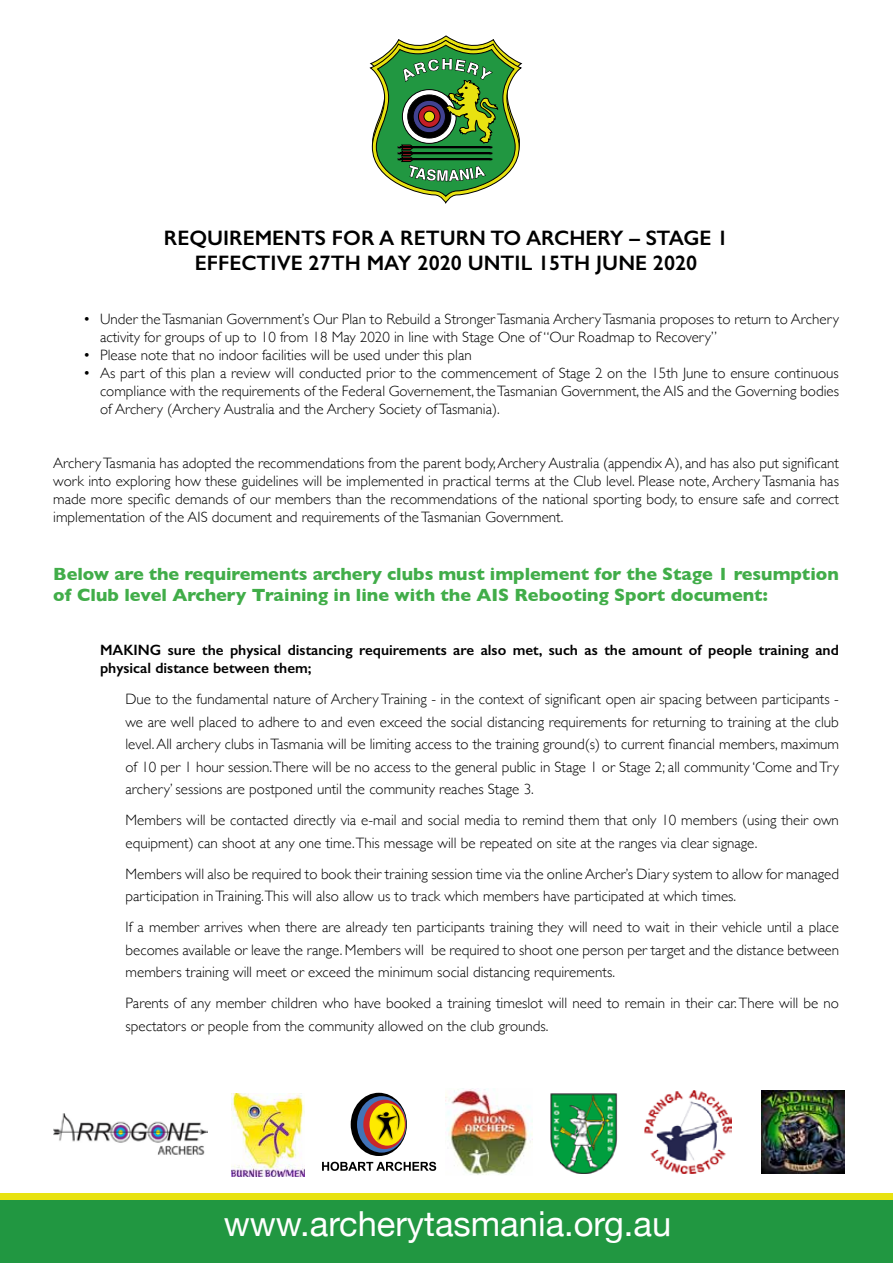
<style>
.page{position:relative;width:893px;height:1263px;background:#fff}
.page>*{position:absolute;margin:0;border:0;box-sizing:border-box;transform-origin:0 0}
.t1{font:34.5px "Helvetica Neue";color:#fff}
.t2{font:600 21px/25.2px "Gill Sans";color:#000;text-align:center}
.t3{font:700 18px/21.6px "Gill Sans";color:#41ad49}
.t4{font:300 15px/22.5px "Gill Sans";color:#000}
.t5{font:600 15px/18px "Gill Sans";color:#000}
</style>
<div class="page">
<div style="left:0;top:1193px;width:893px;height:70px;background:#e8e210"></div>
<div style="left:0;top:1201px;width:893px;height:62px;background:#219741"></div>
<img style="left:54px;top:1114px;width:154px;height:41px">
<img style="left:231px;top:1094px;width:74px;height:83px">
<img style="left:550px;top:1093px;width:68px;height:81px">
<img style="left:644px;top:1091px;width:87px;height:82px">
<svg style="left:322px;top:1162px;width:114px;height:9px"></svg>
<svg style="left:351px;top:1093px;width:56px;height:63px"></svg>
<div style="left:357px;top:1096px;width:49px;height:56px;background:#4273b8;border-radius:50%"></div>
<svg style="left:363px;top:1100px;width:43px;height:49px"></svg>
<div style="left:369px;top:1103px;width:36px;height:42px;background:#feea00;border-radius:50%"></div>
<img style="left:374px;top:1103px;width:27px;height:40px">
<svg style="left:378px;top:1105px;width:22px;height:35px"></svg>
<img style="left:446px;top:1089px;width:86px;height:86px">
<img style="left:762px;top:1091px;width:82px;height:82px">
<svg style="left:370px;top:36px;width:152px;height:167px"></svg>
<h2 class="t2" style="left:164px;top:225px;width:566px">Requirements for a Return to Archery – Stage 1<br>Effective 27th May 2020 until 15th June 2020</h2>
<p class="t4" style="left:100px;top:309px;width:740px;line-height:18px;text-indent:-17px">• Under theTasmanian Government’s Our Plan to Rebuild a StrongerTasmania ArcheryTasmania proposes to return to Archery activity for groups of up to 10 from 18 May 2020 in line with Stage One of “Our Roadmap to Recovery”</p>
<p class="t4" style="left:83px;top:343px;width:390px">• Please note that no indoor facilities will be used under this plan</p>
<p class="t4" style="left:100px;top:363px;width:740px;line-height:18px;text-align:justify;text-indent:-17px">• As part of this plan a review will conducted prior to the commencement of Stage 2 on the 15th June to ensure continuous compliance with the requirements of the Federal Governement, theTasmanian Government, the AIS and the Governing bodies of Archery (Archery Australia and the Archery Society ofTasmania).</p>
<p class="t4" style="left:53px;top:453px;width:787px;line-height:18px;text-align:justify">ArcheryTasmania has adopted the recommendations from the parent body,Archery Australia (appendix A), and has also put significant work into exploring how these guidelines will be implemented in practical terms at the Club level. Please note, Archery Tasmania has made more specific demands of our members than the recommendations of the national sporting body, to ensure safe and correct implementation of the AIS document and requirements of theTasmanian Government.</p>
<p class="t3" style="left:53px;top:562px;width:787px">Below are the requirements archery clubs must implement for the Stage 1 resumption of Club level Archery Training in line with the AIS Rebooting Sport document:</p>
<p class="t5" style="left:100px;top:641px;width:44px">MAKING</p>
<p class="t5" style="left:100px;top:641px;width:740px;text-indent:68px">sure the physical distancing requirements are also met, such as the amount of people training and physical distance between them;</p>
<p class="t4" style="left:125px;top:687px;width:715px;text-align:justify">Due to the fundamental nature of Archery Training - in the context of significant open air spacing between participants - we are well placed to adhere to and even exceed the social distancing requirements for returning to training at the club level.All archery clubs inTasmania will be limiting access to the training ground(s) to current financial members, maximum of 10 per 1 hour session.There will be no access to the general public in Stage 1 or Stage 2; all community ‘Come andTry archery’ sessions are postponed until the community reaches Stage 3.</p>
<p class="t4" style="left:126px;top:808px;width:715px">Members will be contacted directly via e-mail and social media to remind them that only 10 members (using their own equipment) can shoot at any one time.This message will be repeated on site at the ranges via clear signage.</p>
<p class="t4" style="left:126px;top:862px;width:715px">Members will also be required to book their training session time via the online Archer’s Diary system to allow for managed participation inTraining.This will also allow us to track which members have participated at which times.</p>
<p class="t4" style="left:126px;top:915px;width:715px;text-align:justify">If a member arrives when there are already ten participants training they will need to wait in their vehicle until a place becomes available or leave the range. Members will be required to shoot one person per target and the distance between members training will meet or exceed the minimum social distancing requirements.</p>
<p class="t4" style="left:126px;top:991px;width:715px">Parents of any member children who have booked a training timeslot will need to remain in their car.There will be no spectators or people from the community allowed on the club grounds.</p>
<h1 class="t1" style="left:224px;top:1199px;width:449px">www.archerytasmania.org.au</h1>
</div>
